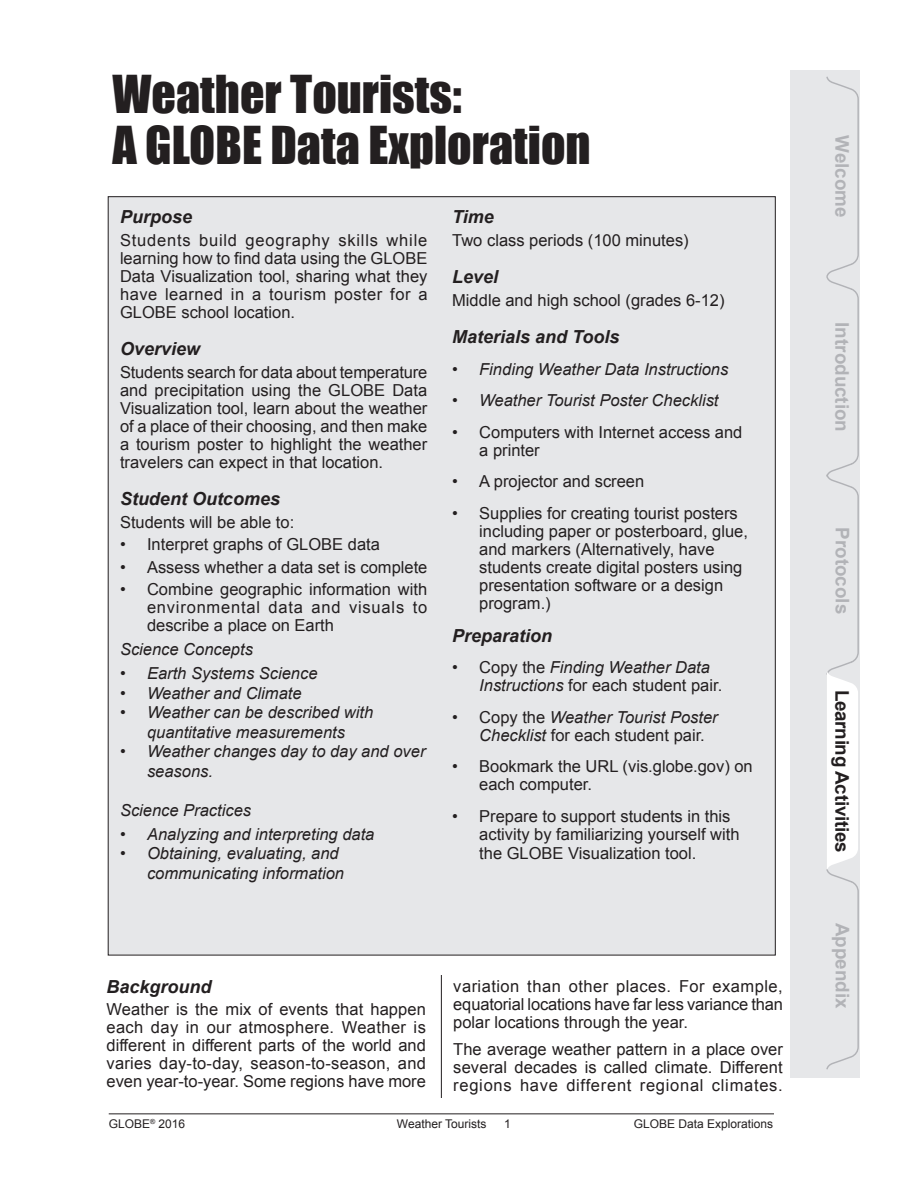
<style>
.page{position:relative;width:918px;height:1188px;background:#fff}
.page>*{position:absolute;margin:0;border:0;box-sizing:border-box;transform-origin:0 0}
.HTML_H1{font:48px "Impact";color:#231f20}
.t1{font:700 18.75px "Arial";color:#b2b3b7}
.t2{font:700 18.75px "Arial";letter-spacing:-.015em;color:#231f20}
.HTML_H3{font:italic 700 18px "Arial";color:#231f20}
.HTML_Body_Text{font:16.5px/18px "Arial";color:#231f20;text-align:justify}
.HTML_Body_Text-2{font:italic 16.5px/19.5px "Arial";color:#231f20}
.HTML_H4{font:16.5px "Arial";color:#231f20}
.t3{font:12px "Arial";color:#231f20}
.s1{font-style:normal}
</style>
<div class="page">
<hr style="left:441px;top:128px;width:1px;height:970px;background:#231f20">
<hr style="left:109px;top:1113px;width:665px;height:1px;background:#231f20">
<div style="left:790px;top:71px;width:70px;height:1007px;background:#e6e7e9"></div>
<svg style="left:826px;top:76px;width:33px;height:994px"></svg>
<div style="left:429px;top:118px;width:20px;height:857px;background:#fff"></div>
<div style="left:108px;top:197px;width:667px;height:758px;background:#e6e7e9"></div>
<p class="HTML_H1" style="left:112px;top:57px;width:351px">Weather Tourists:</p>
<p class="HTML_H1" style="left:112px;top:108px;width:480px">A GLOBE Data Exploration</p>
<p class="HTML_H3" style="left:120px;top:205px;width:74px">Purpose</p>
<p class="HTML_Body_Text" style="left:120px;top:231px;width:309px">Students build geography skills while learning how to find data using the GLOBE Data Visualization tool, sharing what they have learned in a tourism poster for a GLOBE school location.</p>
<p class="HTML_H3" style="left:120px;top:337px;width:82px">Overview</p>
<p class="HTML_Body_Text" style="left:120px;top:363px;width:309px">Students search for data about temperature and precipitation using the GLOBE Data Visualization tool, learn about the weather of a place of their choosing, and then make a tourism poster to highlight the weather travelers can expect in that location.</p>
<p class="HTML_H3" style="left:120px;top:487px;width:162px">Student Outcomes</p>
<p class="HTML_H4" style="left:120px;top:511px;width:176px">Students will be able to:</p>
<p class="HTML_Body_Text" style="left:120px;top:535px;width:261px">• Interpret graphs of GLOBE data</p>
<p class="HTML_Body_Text" style="left:120px;top:558px;width:309px">• Assess whether a data set is complete</p>
<p class="HTML_Body_Text" style="left:147px;top:580px;width:282px;text-indent:-27px">• Combine geographic information with environmental data and visuals to describe a place on Earth</p>
<p class="HTML_Body_Text-2" style="left:120px;top:640px;width:134px">Science Concepts</p>
<p class="HTML_Body_Text-2" style="left:120px;top:664px;width:199px">• Earth Systems Science</p>
<p class="HTML_Body_Text-2" style="left:120px;top:683px;width:183px">• Weather and Climate</p>
<p class="HTML_Body_Text-2" style="left:120px;top:703px;width:255px;text-align:center">• Weather can be described with quantitative measurements</p>
<p class="HTML_Body_Text-2" style="left:147px;top:742px;width:280px;text-indent:-27px">• Weather changes day to day and over seasons.</p>
<p class="HTML_Body_Text-2" style="left:120px;top:800px;width:133px">Science Practices</p>
<p class="HTML_Body_Text-2" style="left:120px;top:824px;width:256px">• Analyzing and interpreting data</p>
<p class="HTML_Body_Text-2" style="left:147px;top:844px;width:199px;text-indent:-27px">• Obtaining, evaluating, and communicating information</p>
<p class="HTML_H3" style="left:452px;top:205px;width:43px">Time</p>
<p class="HTML_Body_Text" style="left:452px;top:231px;width:238px">Two class periods (100 minutes)</p>
<p class="HTML_H3" style="left:452px;top:265px;width:48px">Level</p>
<p class="HTML_Body_Text" style="left:452px;top:291px;width:274px">Middle and high school (grades 6-12)</p>
<p class="HTML_H3" style="left:452px;top:325px;width:169px">Materials and Tools</p>
<p class="HTML_Body_Text-2" style="left:452px;top:359px;width:278px">• Finding Weather Data Instructions</p>
<p class="HTML_Body_Text-2" style="left:452px;top:391px;width:268px">• Weather Tourist Poster Checklist</p>
<p class="HTML_Body_Text" style="left:479px;top:423px;width:265px;text-indent:-27px">• Computers with Internet access and a printer</p>
<p class="HTML_Body_Text" style="left:452px;top:472px;width:194px">• A projector and screen</p>
<p class="HTML_Body_Text" style="left:479px;top:504px;width:270px;text-align:left;text-indent:-27px">• Supplies for creating tourist posters including paper or posterboard, glue, and markers (Alternatively, have students create digital posters using presentation software or a design program.)</p>
<p class="HTML_H3" style="left:452px;top:623px;width:102px">Preparation</p>
<p class="HTML_Body_Text-2" style="left:479px;top:659px;width:245px;line-height:18px;text-indent:-27px"><span class="s1">• Copy the</span> Finding Weather Data<br>Instructions <span class="s1">for each student pair.</span></p>
<p class="HTML_Body_Text-2" style="left:479px;top:708px;width:240px;line-height:18px;text-indent:-27px"><span class="s1">• Copy the</span> Weather Tourist Poster<br>Checklist <span class="s1">for each student pair.</span></p>
<p class="HTML_Body_Text" style="left:479px;top:757px;width:275px;text-indent:-27px">• Bookmark the URL (vis.globe.gov) on each computer.</p>
<p class="HTML_Body_Text" style="left:479px;top:807px;width:262px;text-indent:-27px">• Prepare to support students in this activity by familiarizing yourself with</p>
<p class="HTML_Body_Text" style="left:479px;top:845px;width:219px">the GLOBE Visualization tool.</p>
<p class="HTML_Body_Text" style="left:453px;top:977px;width:331px">variation than other places. For example, equatorial locations have far less variance than polar locations through the year.</p>
<p class="HTML_Body_Text" style="left:453px;top:1040px;width:331px">The average weather pattern in a place over several decades is called climate. Different regions have different regional climates.</p>
<p class="t3" style="left:504px;top:1116px;width:8px">1</p>
<p class="HTML_H3" style="left:106px;top:974px;width:107px">Background</p>
<p class="HTML_Body_Text" style="left:106px;top:1001px;width:321px">Weather is the mix of events that happen each day in our atmosphere. Weather is different in different parts of the world and varies day-to-day, season-to-season, and even year-to-year. Some regions have more</p>
<p class="t3" style="left:109px;top:1116px;width:78px">GLOBE<sup>®</sup> 2016</p>
<p class="t3" style="left:397px;top:1116px;width:91px">Weather Tourists</p>
<p class="t3" style="left:634px;top:1116px;width:141px">GLOBE Data Explorations</p>
<p class="t1" style="left:855px;top:135px;width:84px;rotate:90deg">Welcome</p>
<p class="t1" style="left:855px;top:322px;width:111px;rotate:90deg">Introduction</p>
<p class="t1" style="left:855px;top:527px;width:88px;rotate:90deg">Protocols</p>
<p class="t2" style="left:855px;top:690px;width:164px;rotate:90deg">Learning Activities</p>
<p class="t1" style="left:855px;top:923px;width:87px;rotate:90deg">Appendix</p>
</div>
